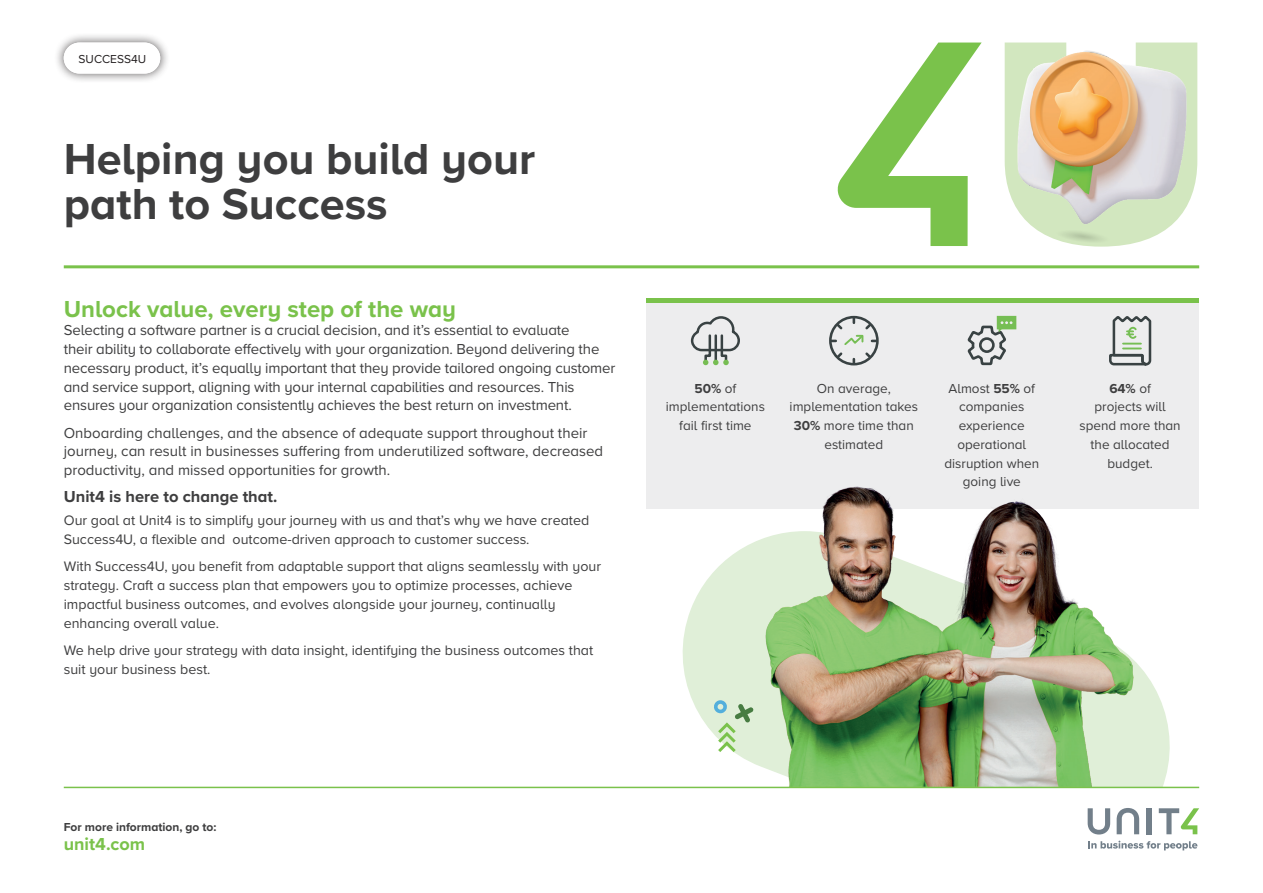
<style>
.page{position:relative;width:1263px;height:893px;background:#fff}
.page>*{position:absolute;margin:0;border:0;box-sizing:border-box;transform-origin:0 0}
.t1{font:700 45px/45px "Proxima Nova A";color:#3e3e3f}
.t2{font:700 24px "Proxima Nova A";color:#7ac24b}
.t3{font:700 18px "Proxima Nova A";color:#7ac24b}
.t4{font:700 16.5px "Proxima Nova A";color:#3e3e3f}
.t5{font:15px/18.8px "Proxima Nova A";letter-spacing:-.01em;color:#3e3e3f}
.t6{font:14.25px/18.8px "Proxima Nova A";color:#3e3e3f}
.t7{font:13.5px/18.8px "Proxima Nova A";color:#3e3e3f;text-align:center}
.t8{font:700 12px "Proxima Nova A";color:#3e3e3f}
.t9{font:12px "Proxima Nova A";color:#231f20}
.s1{font-weight:700}
</style>
<div class="page">
<svg style="left:1088px;top:841px;width:109px;height:9px"></svg>
<svg style="left:1088px;top:808px;width:22px;height:26px"></svg>
<svg style="left:1117px;top:808px;width:22px;height:26px"></svg>
<div style="left:1147px;top:808px;width:5px;height:26px;background:#727f8a"></div>
<svg style="left:1159px;top:808px;width:40px;height:26px"></svg>
<div style="left:54px;top:33px;width:116px;height:51px;background:#231f20;opacity:.75"></div>
<hr style="left:64px;top:265px;width:1135px;height:3px;background:#7ac24b">
<img style="left:1005px;top:45px;width:192px;height:201px">
<svg style="left:837px;top:43px;width:145px;height:203px"></svg>
<div style="left:64px;top:43px;width:96px;height:31px;background:#fff;border-radius:16px"></div>
<div style="left:646px;top:298px;width:553px;height:211px;background:#ededee"></div>
<div style="left:646px;top:298px;width:553px;height:5px;background:#7ac24b"></div>
<svg style="left:674px;top:618px;width:497px;height:169px"></svg>
<img style="left:688px;top:486px;width:463px;height:301px">
<svg style="left:713px;top:700px;width:41px;height:53px;background:#c7e0c3"></svg>
<hr style="left:64px;top:787px;width:1135px;height:1px;background:#7ac24b">
<svg style="left:690px;top:316px;width:50px;height:49px"></svg>
<div style="left:829px;top:316px;width:50px;height:49px;border:3px solid #394243;border-radius:50%"></div>
<svg style="left:831px;top:318px;width:45px;height:45px"></svg>
<svg style="left:967px;top:316px;width:49px;height:50px"></svg>
<svg style="left:1109px;top:315px;width:43px;height:51px"></svg>
<img style="left:1033px;top:45px;width:138px;height:153px">
<p class="t9" style="left:79px;top:50px;width:69px">SUCCESS4U</p>
<p class="t9" style="left:80px;top:50px;width:66px">DATASHEET</p>
<h1 class="t1" style="left:64px;top:136px;width:473px">Helping you build your path to Success</h1>
<h2 class="t2" style="left:64px;top:291px;width:394px">Unlock value, every step of the way</h2>
<p class="t5" style="left:64px;top:320px;width:553px">Selecting a software partner is a crucial decision, and it’s essential to evaluate<br>their ability to collaborate effectively with your organization. Beyond delivering the necessary product, it’s equally important that they provide tailored ongoing customer and service support, aligning with your internal capabilities and resources. This ensures your organization consistently achieves the best return on investment.</p>
<p class="t5" style="left:64px;top:423px;width:541px">Onboarding challenges, and the absence of adequate support throughout their journey, can result in businesses suffering from underutilized software, decreased productivity, and missed opportunities for growth.</p>
<p class="t4" style="left:64px;top:485px;width:215px">Unit4 is here to change that.</p>
<p class="t6" style="left:64px;top:511px;width:527px">Our goal at Unit4 is to simplify your journey with us and that’s why we have created<br>Success4U, a flexible and outcome-driven approach to customer success.</p>
<p class="t6" style="left:64px;top:557px;width:539px">With Success4U, you benefit from adaptable support that aligns seamlessly with your strategy. Craft a success plan that empowers you to optimize processes, achieve impactful business outcomes, and evolves alongside your journey, continually enhancing overall value.</p>
<p class="t6" style="left:64px;top:640px;width:531px">We help drive your strategy with data insight, identifying the business outcomes that suit your business best.</p>
<p class="t7" style="left:666px;top:378px;width:101px"><span class="s1">50%</span> of implementations fail first time</p>
<p class="t7" style="left:790px;top:378px;width:130px">On average, implementation takes<br><span class="s1">30%</span> more time than estimated</p>
<p class="t7" style="left:944px;top:378px;width:96px">Almost <span class="s1">55%</span> of companies experience operational disruption when going live</p>
<p class="t7" style="left:1079px;top:378px;width:103px"><span class="s1">64%</span> of<br>projects will spend more than the allocated budget.</p>
<p class="t8" style="left:64px;top:818px;width:154px">For more information, go to:</p>
<p class="t3" style="left:64px;top:831px;width:83px">unit4.com</p>
</div>
